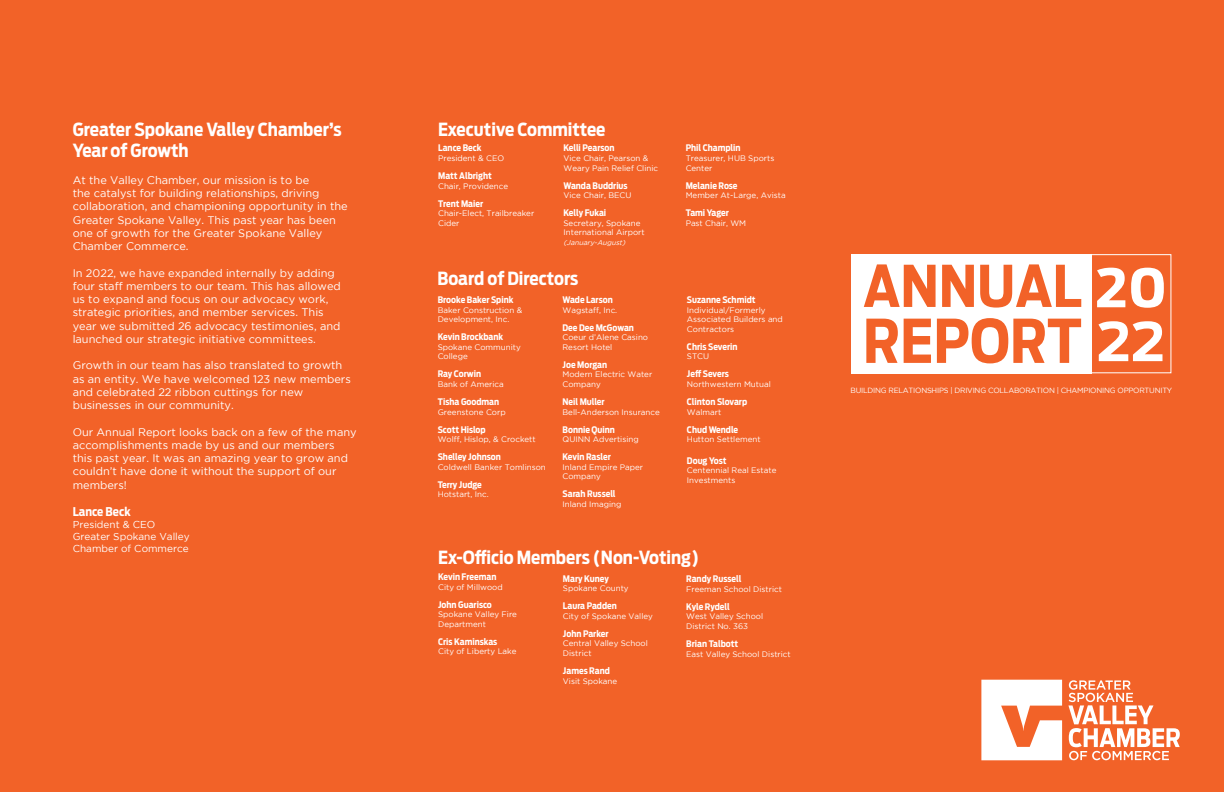
<style>
.page{position:relative;width:1224px;height:792px;background:#f26228}
.page>*{position:absolute;margin:0;border:0;box-sizing:border-box;transform-origin:0 0}
.t1{font:700 59.8px "Ford Antenna Cond";color:#f26228}
.t2{font:700 57px "Ford Antenna Cond";color:#f26228}
.board_of_diresctors{font:700 53px "Ford Antenna";color:#fff}
.header_white{font:700 18px "Ford Antenna Cond";color:#fff}
.from_the_prez{font:700 18px/21.6px "Ford Antenna Cond";color:#fff}
.from_the_prez-2{font:700 12px "Ford Antenna Cond";color:#fff}
.from_the_prez-3{font:11px/13.2px "Gotham";color:#fff}
.from_the_prez-4{font:10px/12px "Gotham";color:#fff}
.board_of_directors-1{font:700 9px "Ford Antenna Cond";color:#fff}
.board_of_diresctors-2{font:8px/9.6px "Gotham";color:#fff}
.board_of_directors-1-2{font:8px "Gotham";color:#fff}
.board_of_diresctors-3{font:7.5px "Gotham";letter-spacing:-.03em;color:#fff}
.board_of_diresctors-4{font:italic 7px "Gotham";color:#fff}
.s1{font-size:52.8px;color:#fff}
</style>
<div class="page">
<div style="left:851px;top:254px;width:240px;height:119px;background:#fff"></div>
<div style="left:1090px;top:254px;width:81px;height:119px;border:1px solid #fff"></div>
<svg style="left:981px;top:680px;width:81px;height:80px"></svg>
<svg style="left:1068px;top:680px;width:112px;height:80px"></svg>
<p class="from_the_prez" style="left:73px;top:116px;width:271px">Greater Spokane Valley Chamber’s<br>Year of Growth</p>
<p class="from_the_prez-3" style="left:73px;top:173px;width:277px">At the Valley Chamber, our mission is to be<br>the catalyst for building relationships, driving collaboration, and championing opportunity in the Greater Spokane Valley. This past year has been one of growth for the Greater Spokane Valley Chamber Commerce.</p>
<p class="from_the_prez-3" style="left:73px;top:266px;width:270px">In 2022, we have expanded internally by adding four staff members to our team. This has allowed us to expand and focus on our advocacy work, strategic priorities, and member services. This year we submitted 26 advocacy testimonies, and launched our strategic initiative committees.</p>
<p class="from_the_prez-3" style="left:73px;top:359px;width:280px">Growth in our team has also translated to growth as an entity. We have welcomed 123 new members and celebrated 22 ribbon cuttings for new businesses in our community.</p>
<p class="from_the_prez-3" style="left:73px;top:425px;width:285px">Our Annual Report looks back on a few of the many accomplishments made by us and our members this past year. It was an amazing year to grow and couldn’t have done it without the support of our members!</p>
<p class="from_the_prez-2" style="left:73px;top:501px;width:59px">Lance Beck</p>
<p class="from_the_prez-4" style="left:73px;top:519px;width:119px">President &amp; CEO<br>Greater Spokane Valley<br>Chamber of Commerce</p>
<p class="header_white" style="left:438px;top:113px;width:169px">Executive Committee</p>
<p class="board_of_directors-1" style="left:438px;top:140px;width:45px">Lance Beck</p>
<p class="board_of_diresctors-2" style="left:438px;top:153px;width:68px">President &amp; CEO</p>
<p class="board_of_directors-1" style="left:438px;top:168px;width:55px">Matt Albright</p>
<p class="board_of_diresctors-2" style="left:438px;top:181px;width:71px">Chair, Providence</p>
<p class="board_of_directors-1" style="left:438px;top:195px;width:47px">Trent Maier</p>
<p class="board_of_diresctors-2" style="left:438px;top:208px;width:98px">Chair-Elect, Trailbreaker<br>Cider</p>
<p class="board_of_directors-1" style="left:564px;top:140px;width:52px">Kelli Pearson</p>
<p class="board_of_diresctors-2" style="left:564px;top:153px;width:96px">Vice Chair, Pearson &amp;<br>Weary Pain Relief Clinic</p>
<p class="board_of_directors-1" style="left:564px;top:177px;width:66px">Wanda Buddrius</p>
<p class="board_of_diresctors-2" style="left:564px;top:190px;width:70px">Vice Chair, BECU</p>
<p class="board_of_directors-1" style="left:564px;top:205px;width:44px">Kelly Fukai</p>
<p class="board_of_diresctors-2" style="left:564px;top:218px;width:83px">Secretary, Spokane<br>International Airport</p>
<p class="board_of_diresctors-4" style="left:564px;top:239px;width:65px">(January-August)</p>
<p class="header_white" style="left:437px;top:262px;width:143px">Board of Directors</p>
<p class="board_of_directors-1" style="left:438px;top:292px;width:77px">Brooke Baker Spink</p>
<p class="board_of_diresctors-2" style="left:438px;top:305px;width:86px">Baker Construction &amp;<br>Development, Inc.</p>
<p class="board_of_directors-1" style="left:438px;top:329px;width:67px">Kevin Brockbank</p>
<p class="board_of_diresctors-2" style="left:438px;top:342px;width:85px">Spokane Community<br>College</p>
<p class="board_of_directors-1" style="left:438px;top:366px;width:45px">Ray Corwin</p>
<p class="board_of_diresctors-2" style="left:438px;top:379px;width:67px">Bank of America</p>
<p class="board_of_directors-1" style="left:438px;top:394px;width:63px">Tisha Goodman</p>
<p class="board_of_diresctors-2" style="left:438px;top:407px;width:69px">Greenstone Corp</p>
<p class="board_of_directors-1" style="left:438px;top:421px;width:50px">Scott Hislop</p>
<p class="board_of_diresctors-2" style="left:438px;top:434px;width:100px">Wolff, Hislop, &amp; Crockett</p>
<p class="board_of_directors-1" style="left:438px;top:449px;width:65px">Shelley Johnson</p>
<p class="board_of_diresctors-2" style="left:438px;top:462px;width:110px">Coldwell Banker Tomlinson</p>
<p class="board_of_directors-1" style="left:438px;top:476px;width:46px">Terry Judge</p>
<p class="board_of_diresctors-2" style="left:438px;top:490px;width:52px">Hotstart, Inc.</p>
<p class="board_of_directors-1" style="left:563px;top:292px;width:52px">Wade Larson</p>
<p class="board_of_diresctors-2" style="left:563px;top:305px;width:56px">Wagstaff, Inc.</p>
<p class="board_of_directors-1" style="left:563px;top:319px;width:73px">Dee Dee McGowan</p>
<p class="board_of_diresctors-2" style="left:563px;top:332px;width:87px">Coeur d’Alene Casino<br>Resort Hotel</p>
<p class="board_of_directors-1" style="left:563px;top:356px;width:46px">Joe Morgan</p>
<p class="board_of_diresctors-2" style="left:563px;top:370px;width:91px">Modern Electric Water<br>Company</p>
<p class="board_of_directors-1" style="left:563px;top:394px;width:44px">Neil Muller</p>
<p class="board_of_diresctors-2" style="left:563px;top:407px;width:99px">Bell-Anderson Insurance</p>
<p class="board_of_directors-1" style="left:563px;top:421px;width:54px">Bonnie Quinn</p>
<p class="board_of_diresctors-2" style="left:563px;top:434px;width:78px">QUINN Advertising</p>
<p class="board_of_directors-1" style="left:563px;top:449px;width:50px">Kevin Rasler</p>
<p class="board_of_diresctors-2" style="left:563px;top:462px;width:82px">Inland Empire Paper<br>Company</p>
<p class="board_of_directors-1" style="left:563px;top:486px;width:55px">Sarah Russell</p>
<p class="board_of_diresctors-2" style="left:563px;top:499px;width:60px">Inland Imaging</p>
<p class="board_of_directors-1" style="left:686px;top:140px;width:56px">Phil Champlin</p>
<p class="board_of_diresctors-2" style="left:686px;top:153px;width:90px">Treasurer, HUB Sports<br>Center</p>
<p class="board_of_directors-1" style="left:686px;top:177px;width:53px">Melanie Rose</p>
<p class="board_of_diresctors-2" style="left:686px;top:190px;width:101px">Member At-Large, Avista</p>
<p class="board_of_directors-1" style="left:686px;top:205px;width:45px">Tami Yager</p>
<p class="board_of_diresctors-2" style="left:686px;top:218px;width:62px">Past Chair, WM</p>
<p class="board_of_directors-1" style="left:687px;top:292px;width:70px">Suzanne Schmidt</p>
<p class="board_of_diresctors-2" style="left:687px;top:305px;width:97px">Individual/Formerly<br>Associated Builders and<br>Contractors</p>
<p class="board_of_directors-1" style="left:687px;top:338px;width:52px">Chris Severin</p>
<p class="board_of_diresctors-2" style="left:687px;top:352px;width:24px">STCU</p>
<p class="board_of_directors-1" style="left:687px;top:366px;width:44px">Jeff Severs</p>
<p class="board_of_diresctors-2" style="left:687px;top:379px;width:85px">Northwestern Mutual</p>
<p class="board_of_directors-1" style="left:687px;top:394px;width:62px">Clinton Slovarp</p>
<p class="board_of_diresctors-2" style="left:687px;top:407px;width:36px">Walmart</p>
<p class="board_of_directors-1" style="left:687px;top:421px;width:53px">Chud Wendle</p>
<p class="board_of_directors-1-2" style="left:687px;top:435px;width:75px">Hutton Settlement</p>
<p class="board_of_directors-1" style="left:687px;top:452px;width:41px">Doug Yost</p>
<p class="board_of_diresctors-2" style="left:687px;top:466px;width:91px">Centennial Real Estate<br>Investments</p>
<p class="header_white" style="left:438px;top:541px;width:263px">Ex-Officio Members (Non-Voting)</p>
<p class="board_of_directors-1" style="left:438px;top:569px;width:60px">Kevin Freeman</p>
<p class="board_of_diresctors-2" style="left:438px;top:582px;width:66px">City of Millwood</p>
<p class="board_of_directors-1" style="left:438px;top:596px;width:55px">John Guarisco</p>
<p class="board_of_diresctors-2" style="left:438px;top:609px;width:80px">Spokane Valley Fire<br>Department</p>
<p class="board_of_directors-1" style="left:438px;top:633px;width:61px">Cris Kaminskas</p>
<p class="board_of_diresctors-2" style="left:438px;top:647px;width:80px">City of Liberty Lake</p>
<p class="board_of_directors-1" style="left:563px;top:570px;width:47px">Mary Kuney</p>
<p class="board_of_diresctors-2" style="left:563px;top:583px;width:67px">Spokane County</p>
<p class="board_of_directors-1" style="left:563px;top:598px;width:55px">Laura Padden</p>
<p class="board_of_diresctors-2" style="left:563px;top:611px;width:92px">City of Spokane Valley</p>
<p class="board_of_directors-1" style="left:563px;top:625px;width:47px">John Parker</p>
<p class="board_of_diresctors-2" style="left:563px;top:639px;width:86px">Central Valley School<br>District</p>
<p class="board_of_directors-1" style="left:563px;top:663px;width:48px">James Rand</p>
<p class="board_of_diresctors-2" style="left:563px;top:676px;width:56px">Visit Spokane</p>
<p class="board_of_directors-1" style="left:686px;top:571px;width:57px">Randy Russell</p>
<p class="board_of_diresctors-2" style="left:686px;top:584px;width:97px">Freeman School District</p>
<p class="board_of_directors-1" style="left:686px;top:598px;width:45px">Kyle Rydell</p>
<p class="board_of_diresctors-2" style="left:686px;top:612px;width:78px">West Valley School<br>District No. 363</p>
<p class="board_of_directors-1" style="left:686px;top:636px;width:54px">Brian Talbott</p>
<p class="board_of_diresctors-2" style="left:686px;top:649px;width:106px">East Valley School District</p>
<h2 class="t2" style="left:863px;top:235px;width:305px">ANNUAL <span class="s1">20</span></h2>
<h1 class="t1" style="left:863px;top:288px;width:220px">REPORT</h1>
<p class="board_of_diresctors" style="left:1097px;top:294px;width:70px">22</p>
<p class="board_of_diresctors-3" style="left:850px;top:386px;width:323px">BUILDING RELATIONSHIPS | DRIVING COLLABORATION | CHAMPIONING OPPORTUNITY</p>
</div>
